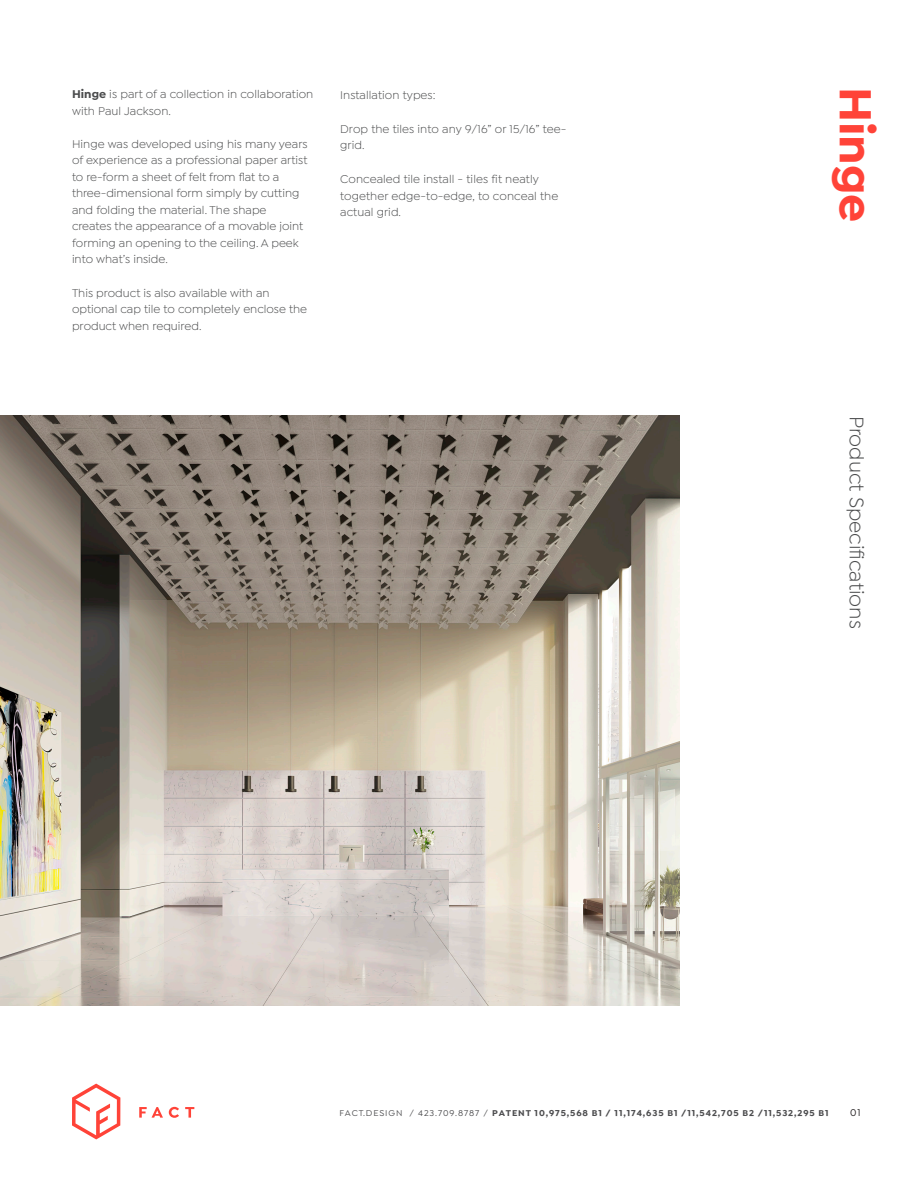
<style>
.page{position:relative;width:918px;height:1188px;background:#fff}
.page>*{position:absolute;margin:0;border:0;box-sizing:border-box;transform-origin:0 0}
.t1{font:700 48px "Isidora Sans";color:#ff4338}
.t2{font:21px "Isidora Sans";color:#4b4c4d}
.t3{font:12px/16.5px "Isidora Sans";color:#4b4c4d}
.t4{font:500 10.5px "Isidora Sans";color:#231f20}
.t5{font:700 9px "Isidora Sans";letter-spacing:.1em;color:#4d4d4f}
.s1{font-weight:700}
.s2{font-weight:500}
</style>
<div class="page">
<img style="left:0;top:416px;width:680px;height:590px">
<svg style="left:72px;top:1084px;width:48px;height:55px"></svg>
<svg style="left:139px;top:1107px;width:24px;height:11px"></svg>
<svg style="left:169px;top:1107px;width:10px;height:11px"></svg>
<svg style="left:185px;top:1107px;width:9px;height:11px"></svg>
<p class="t3" style="left:72px;top:86px;width:243px"><span class="s1">Hinge</span> is part of a collection in collaboration</p>
<h1 class="t1" style="left:885px;top:87px;width:137px;rotate:90deg">Hinge</h1>
<p class="t3" style="left:340px;top:87px;width:97px">Installation types:</p>
<p class="t3" style="left:340px;top:121px;width:228px">Drop the tiles into any 9/16” or 15/16” tee&shy;grid.</p>
<p class="t3" style="left:340px;top:171px;width:220px">Concealed tile install - tiles fit neatly together edge-to-edge, to conceal the actual grid.</p>
<p class="t3" style="left:72px;top:102px;width:101px">with Paul Jackson.</p>
<p class="t3" style="left:72px;top:135px;width:237px">Hinge was developed using his many years of experience as a professional paper artist to re-form a sheet of felt from flat to a three-dimensional form simply by cutting and folding the material. The shape creates the appearance of a movable joint forming an opening to the ceiling. A peek into what’s inside.</p>
<p class="t3" style="left:72px;top:285px;width:237px">This product is also available with an optional cap tile to completely enclose the product when required.</p>
<h2 class="t2" style="left:868px;top:416px;width:214px;rotate:90deg">Product Specifications</h2>
<p class="t5" style="left:339px;top:1107px;width:491px"><span class="s2">FACT.DESIGN / 423.709.8787 /</span> PATENT 10,975,568 B1 / 11,174,635 B1 /11,542,705 B2 /11,532,295 B1</p>
<p class="t4" style="left:850px;top:1107px;width:12px">01</p>
</div>
